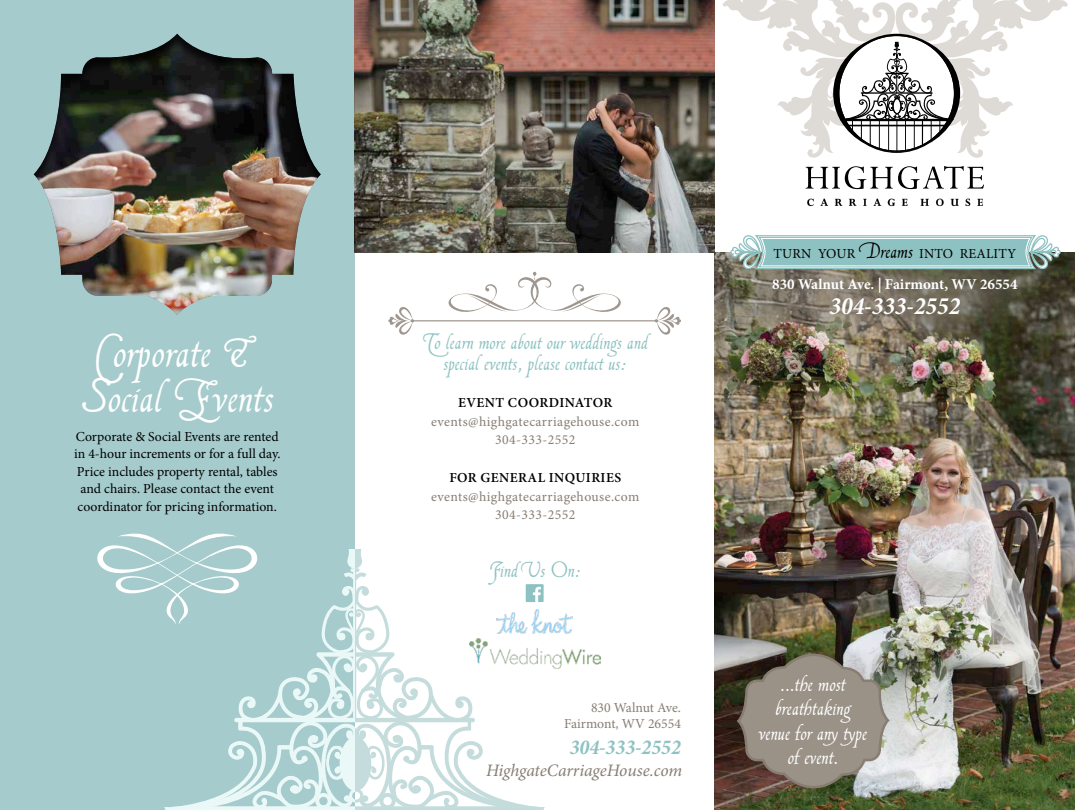
<style>
.page{position:relative;width:1075px;height:810px;background:#fff}
.page>*{position:absolute;margin:0;border:0;box-sizing:border-box;transform-origin:0 0}
.t1{font:37.5px/45px "Francisco Lucas Briosa";color:#fff;text-align:center}
.t2{font:italic 700 condensed 25px "Minion Pro";color:#fff}
.t3{font:italic 700 condensed 21.25px "Minion Pro";color:#8ec2c2}
.t4{font:18px/24.1px "Francisco Lucas Briosa";color:#fff;text-align:center}
.t5{font:17.5px/21px "Francisco Lucas Briosa";color:#8ec2c2;text-align:center}
.t6{font:italic 17.5px "Minion Pro";letter-spacing:-.005em;color:#877d73}
.t7{font:700 15px "Minion Pro";color:#fff}
.t8{font:13.75px/17.5px "Minion Pro";color:#000;text-align:center}
.t9{font:13.75px/18.8px "Minion Pro";letter-spacing:.025em;color:#877d73;text-align:center}
.t10{font:600 13.75px "Minion Pro";letter-spacing:.03em;color:#000}
.t11{font:13.75px/16.5px "Minion Pro";color:#877d73;text-align:right}
.s1{font-family:"Francisco Lucas Briosa";font-size:17.5px}
</style>
<div class="page">
<img style="left:714px;top:252px;width:360px;height:558px">
<div style="left:727px;top:232px;width:339px;height:133px;background:#877d73;opacity:.7"></div>
<div style="left:0;top:0;width:354px;height:810px;background:#a5cbcc"></div>
<svg style="left:729px;top:233px;width:332px;height:38px;background:#9fc4c2"></svg>
<div style="left:32px;top:32px;width:289px;height:283px;background:#000;opacity:.75"></div>
<svg style="left:805px;top:166px;width:87px;height:23px"></svg>
<svg style="left:898px;top:166px;width:86px;height:23px"></svg>
<svg style="left:807px;top:199px;width:6px;height:7px"></svg>
<svg style="left:820px;top:199px;width:8px;height:7px"></svg>
<svg style="left:834px;top:199px;width:8px;height:7px"></svg>
<svg style="left:849px;top:199px;width:7px;height:7px"></svg>
<svg style="left:863px;top:199px;width:3px;height:7px"></svg>
<svg style="left:873px;top:199px;width:8px;height:7px"></svg>
<svg style="left:887px;top:199px;width:8px;height:7px"></svg>
<svg style="left:901px;top:199px;width:6px;height:7px"></svg>
<svg style="left:920px;top:199px;width:8px;height:7px"></svg>
<svg style="left:936px;top:199px;width:7px;height:7px"></svg>
<svg style="left:950px;top:199px;width:8px;height:7px"></svg>
<svg style="left:965px;top:199px;width:5px;height:7px"></svg>
<svg style="left:977px;top:199px;width:5px;height:7px"></svg>
<svg style="left:723px;top:0;width:345px;height:158px"></svg>
<img style="left:354px;top:0;width:360px;height:252px">
<svg style="left:448px;top:272px;width:173px;height:40px"></svg>
<hr style="left:413px;top:320px;width:243px;height:1px;background:#877d73">
<svg style="left:388px;top:307px;width:26px;height:28px"></svg>
<svg style="left:654px;top:307px;width:27px;height:28px"></svg>
<img style="left:544px;top:613px;width:28px;height:21px">
<img style="left:544px;top:649px;width:56px;height:19px">
<svg style="left:97px;top:528px;width:447px;height:282px"></svg>
<svg style="left:734px;top:652px;width:157px;height:138px;background:#8f877d"></svg>
<h1 class="t1" style="left:81px;top:335px;width:195px">Corporate &amp;<br>Social Events</h1>
<p class="t8" style="left:74px;top:428px;width:208px">Corporate &amp; Social Events are rented in 4-hour increments or for a full day.<br>Price includes property rental, tables and chairs. Please contact the event coordinator for pricing information.</p>
<p class="t5" style="left:422px;top:334px;width:227px">To learn more about our weddings and special events, please contact us:</p>
<p class="t10" style="left:458px;top:393px;width:156px">EVENT COORDINATOR</p>
<p class="t9" style="left:431px;top:412px;width:210px">events@highgatecarriagehouse.com<br>304-333-2552</p>
<p class="t10" style="left:449px;top:468px;width:173px">FOR GENERAL INQUIRIES</p>
<p class="t9" style="left:431px;top:487px;width:210px">events@highgatecarriagehouse.com<br>304-333-2552</p>
<p class="t5" style="left:489px;top:562px;width:94px">Find Us On:</p>
<p class="t11" style="left:564px;top:699px;width:118px">830 Walnut Ave.<br>Fairmont, WV 26554</p>
<h3 class="t3" style="left:569px;top:732px;width:113px">304-333-2552</h3>
<p class="t6" style="left:486px;top:758px;width:197px">HighgateCarriageHouse.com</p>
<p class="t8" style="left:773px;top:245px;width:244px">TURN YOUR <span class="s1">Dreams</span> INTO REALITY</p>
<p class="t7" style="left:772px;top:274px;width:247px">830 Walnut Ave. | Fairmont, WV 26554</p>
<h2 class="t2" style="left:829px;top:289px;width:132px">304-333-2552</h2>
<h3 class="t4" style="left:758px;top:674px;width:110px">...the most breathtaking venue for any type of event.</h3>
</div>
